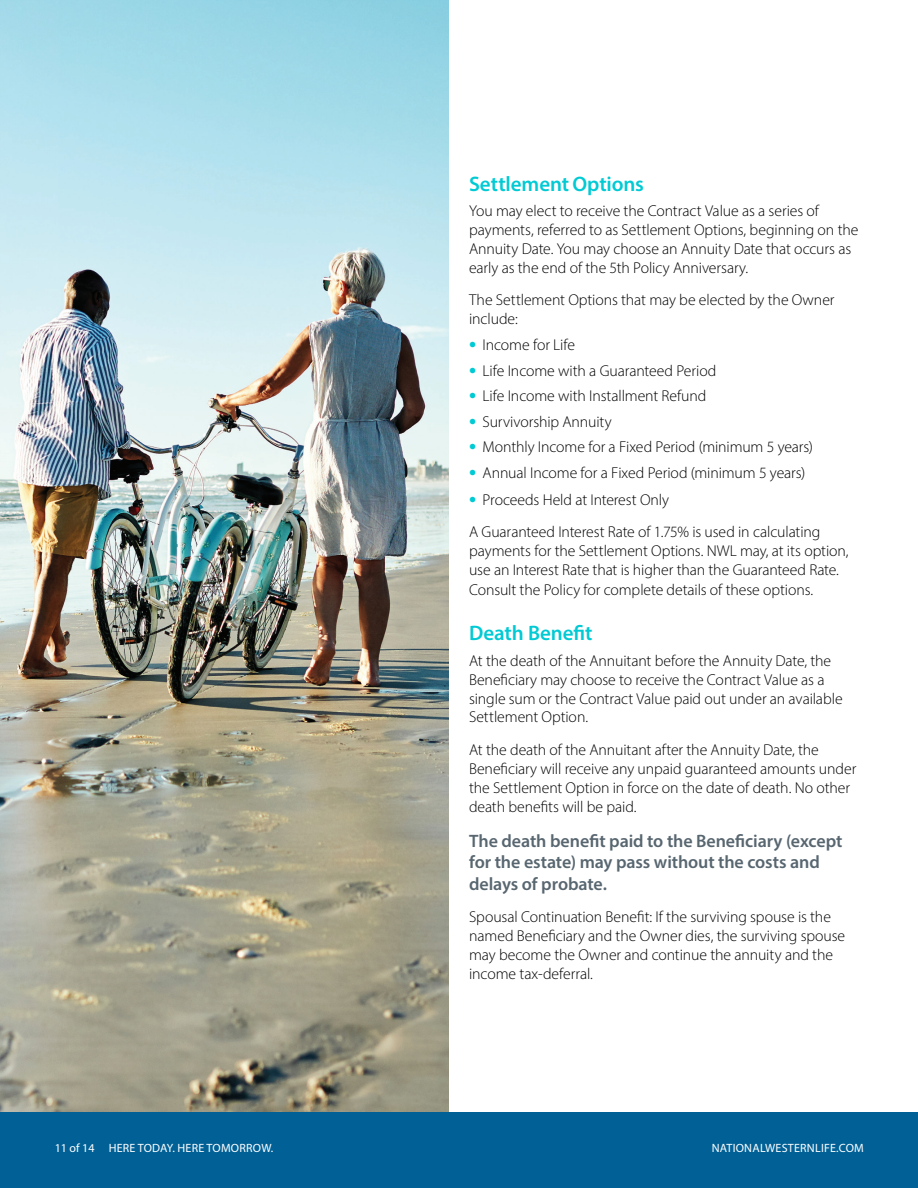
<style>
.page{position:relative;width:918px;height:1188px;background:#fff}
.page>*{position:absolute;margin:0;border:0;box-sizing:border-box;transform-origin:0 0}
.Blue_Subheader{font:600 21px "Myriad Pro";letter-spacing:-.005em;color:#00cad4}
.Body_Copy{font:600 18px/21.6px "Myriad Pro";letter-spacing:-.005em;color:#586670}
.Body_Copy-2{font:300 15.75px/18.9px "Myriad Pro";letter-spacing:-.005em;color:#000}
.t1{font:12px "Myriad Pro";letter-spacing:.02em;color:#fff}
.s1{font-weight:700;font-size:21px;color:#00cad4}
</style>
<div class="page">
<img style="left:0;top:0;width:449px;height:1112px">
<div style="left:0;top:1112px;width:918px;height:76px;background:#016197"></div>
<p class="Blue_Subheader" style="left:469px;top:170px;width:176px">Settlement Options</p>
<p class="Body_Copy-2" style="left:469px;top:201px;width:391px">You may elect to receive the Contract Value as a series of payments, referred to as Settlement Options, beginning on the Annuity Date. You may choose an Annuity Date that occurs as early as the end of the 5th Policy Anniversary.</p>
<p class="Body_Copy-2" style="left:469px;top:290px;width:367px">The Settlement Options that may be elected by the Owner include:</p>
<p class="Body_Copy-2" style="left:469px;top:335px;width:108px"><span class="s1">•</span> Income for Life</p>
<p class="Body_Copy-2" style="left:469px;top:361px;width:249px"><span class="s1">•</span> Life Income with a Guaranteed Period</p>
<p class="Body_Copy-2" style="left:469px;top:386px;width:239px"><span class="s1">•</span> Life Income with Installment Refund</p>
<p class="Body_Copy-2" style="left:469px;top:412px;width:144px"><span class="s1">•</span> Survivorship Annuity</p>
<p class="Body_Copy-2" style="left:469px;top:438px;width:345px"><span class="s1">•</span> Monthly Income for a Fixed Period (minimum 5 years)</p>
<p class="Body_Copy-2" style="left:469px;top:463px;width:338px"><span class="s1">•</span> Annual Income for a Fixed Period (minimum 5 years)</p>
<p class="Body_Copy-2" style="left:469px;top:490px;width:202px"><span class="s1">•</span> Proceeds Held at Interest Only</p>
<p class="Body_Copy-2" style="left:469px;top:522px;width:381px">A Guaranteed Interest Rate of 1.75% is used in calculating payments for the Settlement Options. NWL may, at its option, use an Interest Rate that is higher than the Guaranteed Rate.<br>Consult the Policy for complete details of these options.</p>
<p class="Blue_Subheader" style="left:469px;top:620px;width:125px">Death Benefit</p>
<p class="Body_Copy-2" style="left:469px;top:651px;width:375px">At the death of the Annuitant before the Annuity Date, the Beneficiary may choose to receive the Contract Value as a single sum or the Contract Value paid out under an available Settlement Option.</p>
<p class="Body_Copy-2" style="left:469px;top:740px;width:389px">At the death of the Annuitant after the Annuity Date, the Beneficiary will receive any unpaid guaranteed amounts under the Settlement Option in force on the date of death. No other death benefits will be paid.</p>
<p class="Body_Copy" style="left:469px;top:829px;width:375px">The death benefit paid to the Beneficiary (except for the estate) may pass without the costs and delays of probate.</p>
<p class="Body_Copy-2" style="left:469px;top:907px;width:378px">Spousal Continuation Benefit: If the surviving spouse is the named Beneficiary and the Owner dies, the surviving spouse may become the Owner and continue the annuity and the income tax-deferral.</p>
<p class="t1" style="left:55px;top:1141px;width:220px">11 of 14 HERE TODAY. HERE TOMORROW.</p>
<p class="t1" style="left:712px;top:1141px;width:154px">NATIONALWESTERNLIFE.COM</p>
</div>
